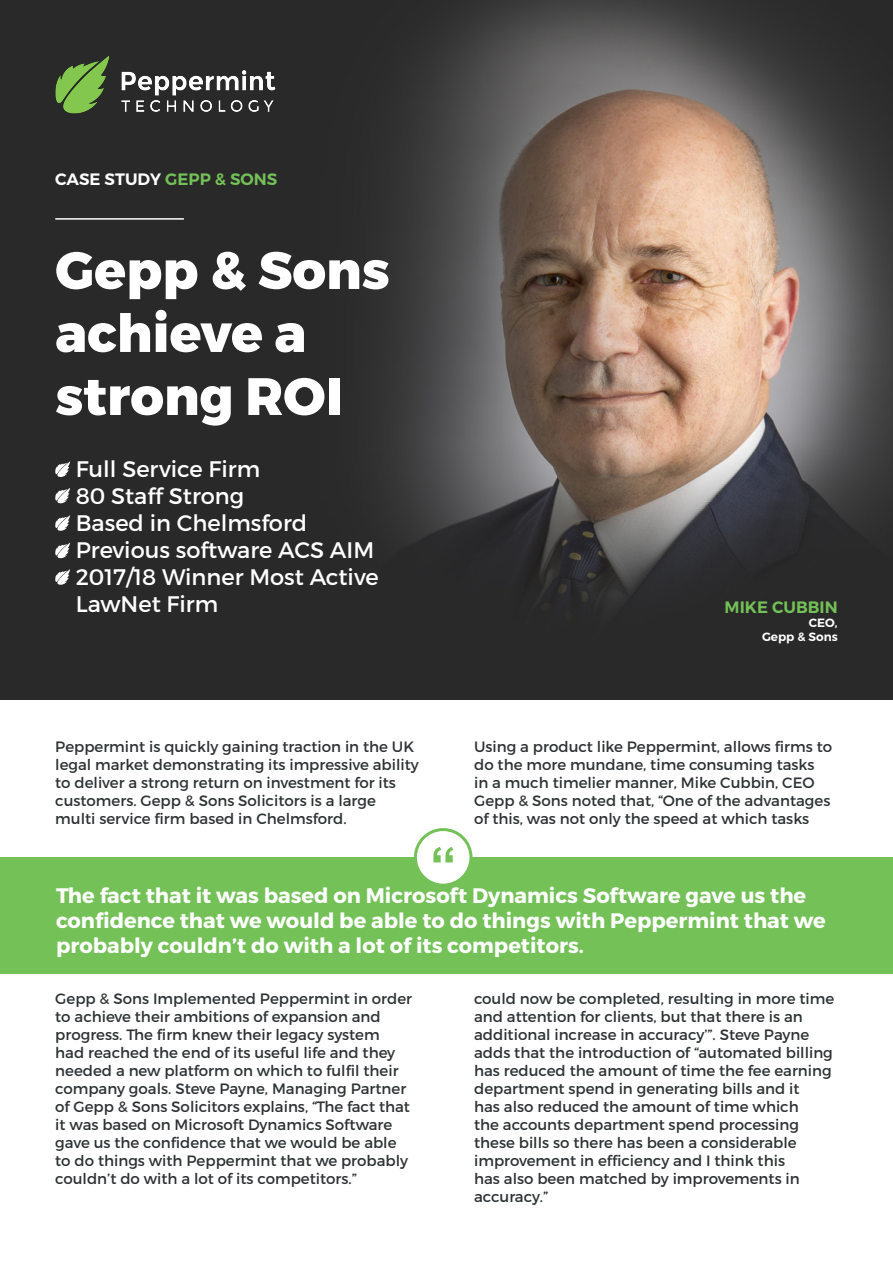
<style>
.page{position:relative;width:893px;height:1263px;background:#fff}
.page>*{position:absolute;margin:0;border:0;box-sizing:border-box;transform-origin:0 0}
.t1{font:800 52.5px/63px "Montserrat";color:#fff}
.t2{font:700 52.5px "Arial";color:#73c157}
.t3{font:22.5px/27px "Montserrat";color:#fff}
.t4{font:700 21px/25.2px "Montserrat";color:#fff}
.t5{font:600 16.5px "Montserrat";color:#fff}
.t6{font:600 16.5px "Montserrat";color:#73c157}
.t7{font:15px/18px "Montserrat";color:#2d3234}
.t8{font:600 12px "Montserrat";color:#fff}
.s1{color:#73c157}
</style>
<div class="page">
<div style="left:0;top:857px;width:893px;height:116px;background:#73c157"></div>
<div style="left:415px;top:829px;width:56px;height:56px;background:#fff;border-radius:50%"></div>
<div style="left:414px;top:828px;width:58px;height:59px;border:3px solid #73c157;border-radius:50%"></div>
<img style="left:0;top:0;width:893px;height:699px">
<img style="left:55px;top:55px;width:221px;height:64px">
<hr style="left:55px;top:218px;width:129px;height:2px;background:#fff">
<svg style="left:55px;top:461px;width:15px;height:16px"></svg>
<svg style="left:55px;top:488px;width:15px;height:15px"></svg>
<svg style="left:55px;top:515px;width:15px;height:16px"></svg>
<svg style="left:55px;top:543px;width:15px;height:15px"></svg>
<svg style="left:55px;top:569px;width:15px;height:16px"></svg>
<p class="t5" style="left:55px;top:169px;width:224px">CASE STUDY <span class="s1">GEPP &amp; SONS</span></p>
<p class="t1" style="left:55px;top:240px;width:336px">Gepp &amp; Sons achieve a strong ROI</p>
<p class="t3" style="left:76px;top:455px;width:186px">Full Service Firm</p>
<p class="t3" style="left:76px;top:482px;width:170px">80 Staff Strong</p>
<p class="t3" style="left:76px;top:509px;width:233px">Based in Chelmsford</p>
<p class="t3" style="left:76px;top:536px;width:300px">Previous software ACS AIM</p>
<p class="t3" style="left:76px;top:563px;width:304px">2017/18 Winner Most Active<br>LawNet Firm</p>
<p class="t6" style="left:725px;top:596px;width:115px">MIKE CUBBIN</p>
<p class="t8" style="left:809px;top:615px;width:30px">CEO,</p>
<p class="t8" style="left:762px;top:630px;width:77px">Gepp &amp; Sons</p>
<p class="t7" style="left:55px;top:738px;width:365px">Peppermint is quickly gaining traction in the UK legal market demonstrating its impressive ability to deliver a strong return on investment for its customers. Gepp &amp; Sons Solicitors is a large multi service firm based in Chelmsford.</p>
<p class="t2" style="left:430px;top:829px;width:28px">“</p>
<p class="t7" style="left:474px;top:738px;width:360px">Using a product like Peppermint, allows firms to do the more mundane, time consuming tasks in a much timelier manner, Mike Cubbin, CEO Gepp &amp; Sons noted that, “One of the advantages of this, was not only the speed at which tasks</p>
<p class="t4" style="left:56px;top:883px;width:771px">The fact that it was based on Microsoft Dynamics Software gave us the confidence that we would be able to do things with Peppermint that we probably couldn’t do with a lot of its competitors.</p>
<p class="t7" style="left:55px;top:990px;width:358px">Gepp &amp; Sons Implemented Peppermint in order to achieve their ambitions of expansion and progress. The firm knew their legacy system had reached the end of its useful life and they needed a new platform on which to fulfil their company goals. Steve Payne, Managing Partner of Gepp &amp; Sons Solicitors explains, “The fact that it was based on Microsoft Dynamics Software gave us the confidence that we would be able to do things with Peppermint that we probably couldn’t do with a lot of its competitors.”</p>
<p class="t7" style="left:474px;top:990px;width:362px">could now be completed, resulting in more time and attention for clients, but that there is an additional increase in accuracy’”. Steve Payne adds that the introduction of “automated billing has reduced the amount of time the fee earning department spend in generating bills and it<br>has also reduced the amount of time which<br>the accounts department spend processing these bills so there has been a considerable improvement in efficiency and I think this<br>has also been matched by improvements in accuracy.”</p>
</div>
